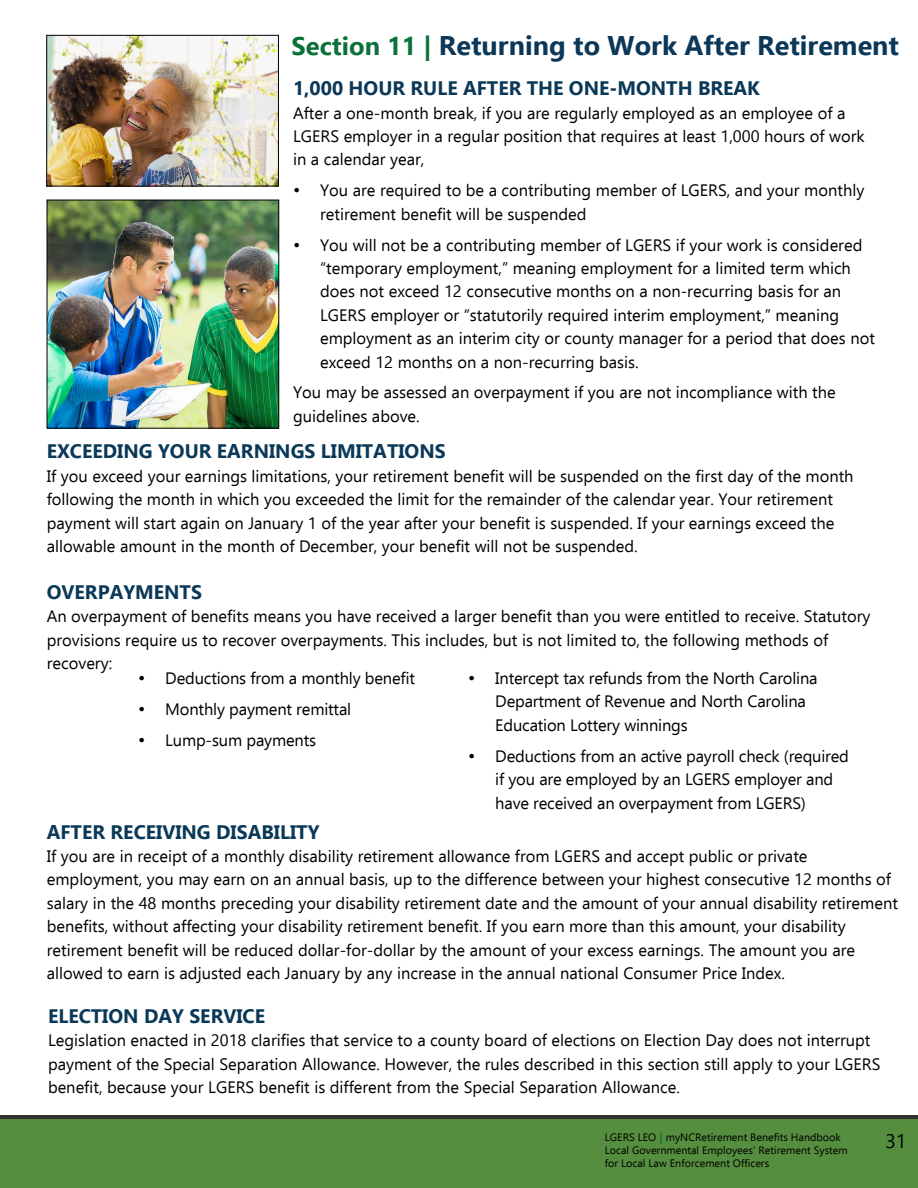
<style>
.page{position:relative;width:918px;height:1188px;background:#fff}
.page>*{position:absolute;margin:0;border:0;box-sizing:border-box;transform-origin:0 0}
.t1{font:700 27px "Ebrima";color:#0b3758}
.t2{font:700 19.5px "Ebrima";color:#0a3857}
.t3{font:19.5px "Ebrima";color:#000}
.t4{font:16.5px/23.4px "Ebrima";color:#000}
.t5{font:10.8px/12.9px "Ebrima";color:#000}
.s1{font-size:25.5px;color:#0b713a}
.s2{font-size:18px}
.s3{font-weight:700;color:#0a7039}
</style>
<div class="page">
<img style="left:49px;top:202px;width:228px;height:224px">
<div style="left:47px;top:200px;width:232px;height:228px;border:1px solid #000"></div>
<img style="left:48px;top:37px;width:229px;height:147px">
<div style="left:46px;top:35px;width:233px;height:151px;border:1px solid #000"></div>
<svg style="left:0;top:1115px;width:918px;height:9px;background:#374232"></svg>
<div style="left:1px;top:1120px;width:917px;height:68px;background:#568e3f"></div>
<h1 class="t1" style="left:292px;top:24px;width:609px"><span class="s1">Section 11 |</span> Returning to Work After Retirement</h1>
<p class="t2" style="left:293px;top:73px;width:468px">1,000 HOUR RULE AFTER THE ONE-MONTH BREAK</p>
<p class="t4" style="left:293px;top:100px;width:573px">After a one-month break, if you are regularly employed as an employee of a<br>LGERS employer in a regular position that requires at least 1,000 hours of work in a calendar year,</p>
<p class="t4" style="left:320px;top:178px;width:546px;text-indent:-27px"><span class="s2">•</span> You are required to be a contributing member of LGERS, and your monthly retirement benefit will be suspended</p>
<p class="t4" style="left:320px;top:232px;width:556px;text-indent:-27px"><span class="s2">•</span> You will not be a contributing member of LGERS if your work is considered “temporary employment,” meaning employment for a limited term which does not exceed 12 consecutive months on a non-recurring basis for an LGERS employer or “statutorily required interim employment,” meaning employment as an interim city or county manager for a period that does not exceed 12 months on a non-recurring basis.</p>
<p class="t4" style="left:293px;top:380px;width:544px">You may be assessed an overpayment if you are not incompliance with the guidelines above.</p>
<p class="t2" style="left:47px;top:436px;width:400px">EXCEEDING YOUR EARNINGS LIMITATIONS</p>
<p class="t4" style="left:47px;top:464px;width:808px">If you exceed your earnings limitations, your retirement benefit will be suspended on the first day of the month following the month in which you exceeded the limit for the remainder of the calendar year. Your retirement payment will start again on January 1 of the year after your benefit is suspended. If your earnings exceed the allowable amount in the month of December, your benefit will not be suspended.</p>
<p class="t2" style="left:47px;top:577px;width:157px">OVERPAYMENTS</p>
<p class="t4" style="left:47px;top:604px;width:825px">An overpayment of benefits means you have received a larger benefit than you were entitled to receive. Statutory provisions require us to recover overpayments. This includes, but is not limited to, the following methods of recovery:</p>
<p class="t4" style="left:138px;top:666px;width:278px"><span class="s2">•</span> Deductions from a monthly benefit</p>
<p class="t4" style="left:138px;top:697px;width:214px"><span class="s2">•</span> Monthly payment remittal</p>
<p class="t4" style="left:138px;top:728px;width:179px"><span class="s2">•</span> Lump-sum payments</p>
<p class="t4" style="left:495px;top:666px;width:324px;text-indent:-27px"><span class="s2">•</span> Intercept tax refunds from the North Carolina<br>Department of Revenue and North Carolina<br>Education Lottery winnings</p>
<p class="t4" style="left:495px;top:744px;width:355px;text-indent:-27px"><span class="s2">•</span> Deductions from an active payroll check (required if you are employed by an LGERS employer and have received an overpayment from LGERS)</p>
<p class="t2" style="left:47px;top:816px;width:274px">AFTER RECEIVING DISABILITY</p>
<p class="t4" style="left:47px;top:844px;width:853px">If you are in receipt of a monthly disability retirement allowance from LGERS and accept public or private employment, you may earn on an annual basis, up to the difference between your highest consecutive 12 months of salary in the 48 months preceding your disability retirement date and the amount of your annual disability retirement benefits, without affecting your disability retirement benefit. If you earn more than this amount, your disability retirement benefit will be reduced dollar-for-dollar by the amount of your excess earnings. The amount you are allowed to earn is adjusted each January by any increase in the annual national Consumer Price Index.</p>
<p class="t2" style="left:48px;top:1000px;width:219px">ELECTION DAY SERVICE</p>
<p class="t4" style="left:48px;top:1028px;width:834px">Legislation enacted in 2018 clarifies that service to a county board of elections on Election Day does not interrupt payment of the Special Separation Allowance. However, the rules described in this section still apply to your LGERS benefit, because your LGERS benefit is different from the Special Separation Allowance.</p>
<p class="t5" style="left:605px;top:1131px;width:245px">LGERS LEO <span class="s3">|</span> myNCRetirement Benefits Handbook<br>Local Governmental Employees’ Retirement System for Local Law Enforcement Officers</p>
<p class="t3" style="left:885px;top:1127px;width:23px">31</p>
</div>
